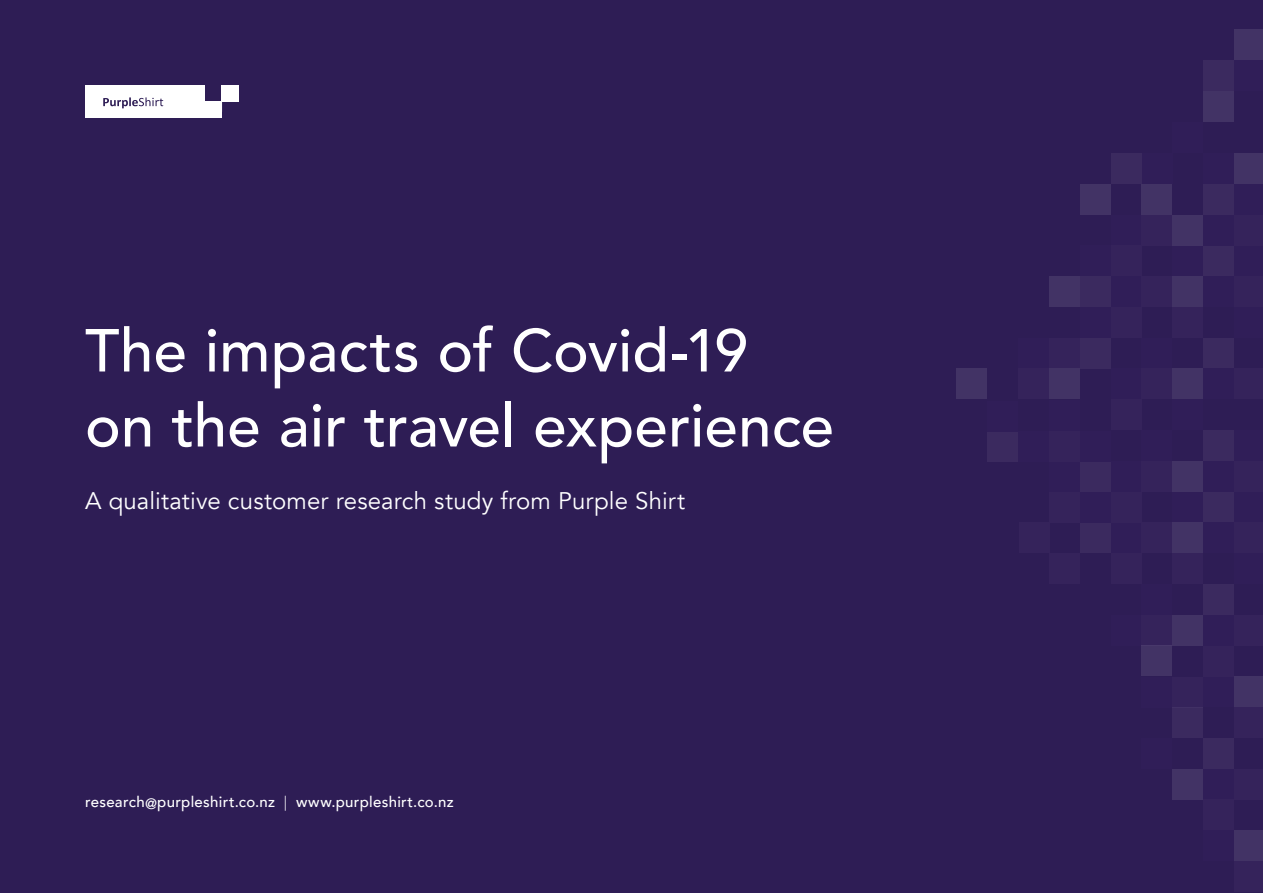
<style>
.page{position:relative;width:1263px;height:893px;background:#2e1d55}
.page>*{position:absolute;margin:0;border:0;box-sizing:border-box;transform-origin:0 0}
.t1{font:500 60px/75px "Avenir";color:#fff}
.t2{font:24px "Avenir";letter-spacing:.005em;color:#fff}
.t3{font:500 15px "Avenir";letter-spacing:.02em;color:#fff}
.s1{font-weight:300}
</style>
<div class="page">
<div style="left:1172px;top:307px;width:31px;height:31px;background:#35235b"></div>
<div style="left:1172px;top:553px;width:31px;height:31px;background:#35235b"></div>
<div style="left:1172px;top:215px;width:31px;height:30px;background:#423365"></div>
<div style="left:1049px;top:276px;width:31px;height:31px;background:#423365"></div>
<div style="left:1203px;top:91px;width:31px;height:31px;background:#423365"></div>
<div style="left:1080px;top:184px;width:31px;height:31px;background:#423365"></div>
<div style="left:1172px;top:461px;width:31px;height:31px;background:#423365"></div>
<div style="left:1172px;top:369px;width:31px;height:30px;background:#423365"></div>
<div style="left:1172px;top:615px;width:31px;height:31px;background:#423365"></div>
<div style="left:1172px;top:769px;width:31px;height:31px;background:#423365"></div>
<div style="left:1234px;top:676px;width:29px;height:31px;background:#423365"></div>
<div style="left:1234px;top:830px;width:29px;height:31px;background:#423365"></div>
<div style="left:1172px;top:276px;width:31px;height:31px;background:#423365"></div>
<div style="left:1172px;top:522px;width:31px;height:31px;background:#423365"></div>
<div style="left:1203px;top:184px;width:31px;height:31px;background:#3b2a5f"></div>
<div style="left:1203px;top:60px;width:31px;height:31px;background:#3b2a5f"></div>
<div style="left:1111px;top:153px;width:31px;height:31px;background:#3b2a5f"></div>
<div style="left:1203px;top:430px;width:31px;height:31px;background:#3b2a5f"></div>
<div style="left:1203px;top:338px;width:31px;height:31px;background:#3b2a5f"></div>
<div style="left:1203px;top:584px;width:31px;height:31px;background:#3b2a5f"></div>
<div style="left:1203px;top:738px;width:31px;height:31px;background:#3b2a5f"></div>
<div style="left:1080px;top:461px;width:31px;height:31px;background:#3b2a5f"></div>
<div style="left:987px;top:431px;width:31px;height:31px;background:#3b2a5f"></div>
<div style="left:1203px;top:245px;width:31px;height:31px;background:#3b2a5f"></div>
<div style="left:1203px;top:492px;width:31px;height:30px;background:#3b2a5f"></div>
<div style="left:1080px;top:276px;width:31px;height:31px;background:#3b2a5f"></div>
<div style="left:1080px;top:522px;width:31px;height:31px;background:#3b2a5f"></div>
<div style="left:1080px;top:338px;width:31px;height:31px;background:#3b2a5f"></div>
<div style="left:1080px;top:431px;width:31px;height:31px;background:#301e58"></div>
<div style="left:987px;top:401px;width:31px;height:31px;background:#301e58"></div>
<div style="left:1234px;top:153px;width:29px;height:31px;background:#423365"></div>
<div style="left:1234px;top:29px;width:29px;height:31px;background:#423365"></div>
<div style="left:1141px;top:184px;width:31px;height:31px;background:#423365"></div>
<div style="left:1234px;top:215px;width:29px;height:30px;background:#35235b"></div>
<div style="left:1234px;top:461px;width:29px;height:31px;background:#35235b"></div>
<div style="left:1234px;top:369px;width:29px;height:30px;background:#35235b"></div>
<div style="left:1234px;top:615px;width:29px;height:31px;background:#35235b"></div>
<div style="left:1234px;top:769px;width:29px;height:31px;background:#35235b"></div>
<div style="left:1234px;top:707px;width:29px;height:31px;background:#35235b"></div>
<div style="left:1234px;top:861px;width:29px;height:31px;background:#35235b"></div>
<div style="left:1111px;top:245px;width:30px;height:31px;background:#35235b"></div>
<div style="left:1111px;top:492px;width:30px;height:30px;background:#35235b"></div>
<div style="left:1049px;top:492px;width:31px;height:30px;background:#35235b"></div>
<div style="left:1111px;top:399px;width:30px;height:31px;background:#35235b"></div>
<div style="left:1141px;top:215px;width:31px;height:30px;background:#35235b"></div>
<div style="left:1141px;top:461px;width:31px;height:31px;background:#35235b"></div>
<div style="left:1049px;top:431px;width:31px;height:31px;background:#35235b"></div>
<div style="left:1141px;top:369px;width:31px;height:30px;background:#35235b"></div>
<div style="left:1141px;top:615px;width:31px;height:31px;background:#35235b"></div>
<div style="left:1172px;top:677px;width:31px;height:31px;background:#35235b"></div>
<div style="left:1234px;top:276px;width:29px;height:31px;background:#35235b"></div>
<div style="left:1234px;top:522px;width:29px;height:31px;background:#35235b"></div>
<div style="left:1203px;top:646px;width:31px;height:30px;background:#35235b"></div>
<div style="left:1203px;top:800px;width:31px;height:30px;background:#35235b"></div>
<div style="left:1111px;top:307px;width:30px;height:31px;background:#35235b"></div>
<div style="left:1111px;top:553px;width:30px;height:31px;background:#35235b"></div>
<div style="left:1049px;top:553px;width:31px;height:31px;background:#35235b"></div>
<div style="left:1019px;top:522px;width:30px;height:31px;background:#35235b"></div>
<div style="left:1141px;top:276px;width:31px;height:31px;background:#35235b"></div>
<div style="left:1141px;top:522px;width:31px;height:31px;background:#35235b"></div>
<div style="left:1049px;top:338px;width:31px;height:31px;background:#35235b"></div>
<div style="left:1049px;top:369px;width:31px;height:30px;background:#423365"></div>
<div style="left:956px;top:369px;width:31px;height:30px;background:#423365"></div>
<div style="left:1018px;top:369px;width:31px;height:30px;background:#35235b"></div>
<div style="left:1141px;top:645px;width:31px;height:31px;background:#423365"></div>
<div style="left:1172px;top:707px;width:31px;height:31px;background:#3b2a5f"></div>
<div style="left:222px;top:85px;width:17px;height:17px;background:#fff"></div>
<div style="left:205px;top:102px;width:17px;height:16px;background:#fff"></div>
<div style="left:188px;top:102px;width:17px;height:16px;background:#fff"></div>
<div style="left:171px;top:102px;width:17px;height:16px;background:#fff"></div>
<div style="left:153px;top:102px;width:18px;height:16px;background:#fff"></div>
<div style="left:136px;top:102px;width:17px;height:16px;background:#fff"></div>
<div style="left:119px;top:102px;width:17px;height:16px;background:#fff"></div>
<div style="left:102px;top:102px;width:17px;height:16px;background:#fff"></div>
<div style="left:85px;top:102px;width:17px;height:16px;background:#fff"></div>
<svg style="left:85px;top:85px;width:137px;height:24px"></svg>
<h1 class="t1" style="left:85px;top:310px;width:750px">The impacts of Covid-19<br>on the air travel experience</h1>
<p class="t2" style="left:85px;top:486px;width:601px">A qualitative customer research study from Purple Shirt</p>
<p class="t3" style="left:85px;top:789px;width:370px">research@purpleshirt.co.nz <span class="s1">|</span> www.purpleshirt.co.nz</p>
</div>
